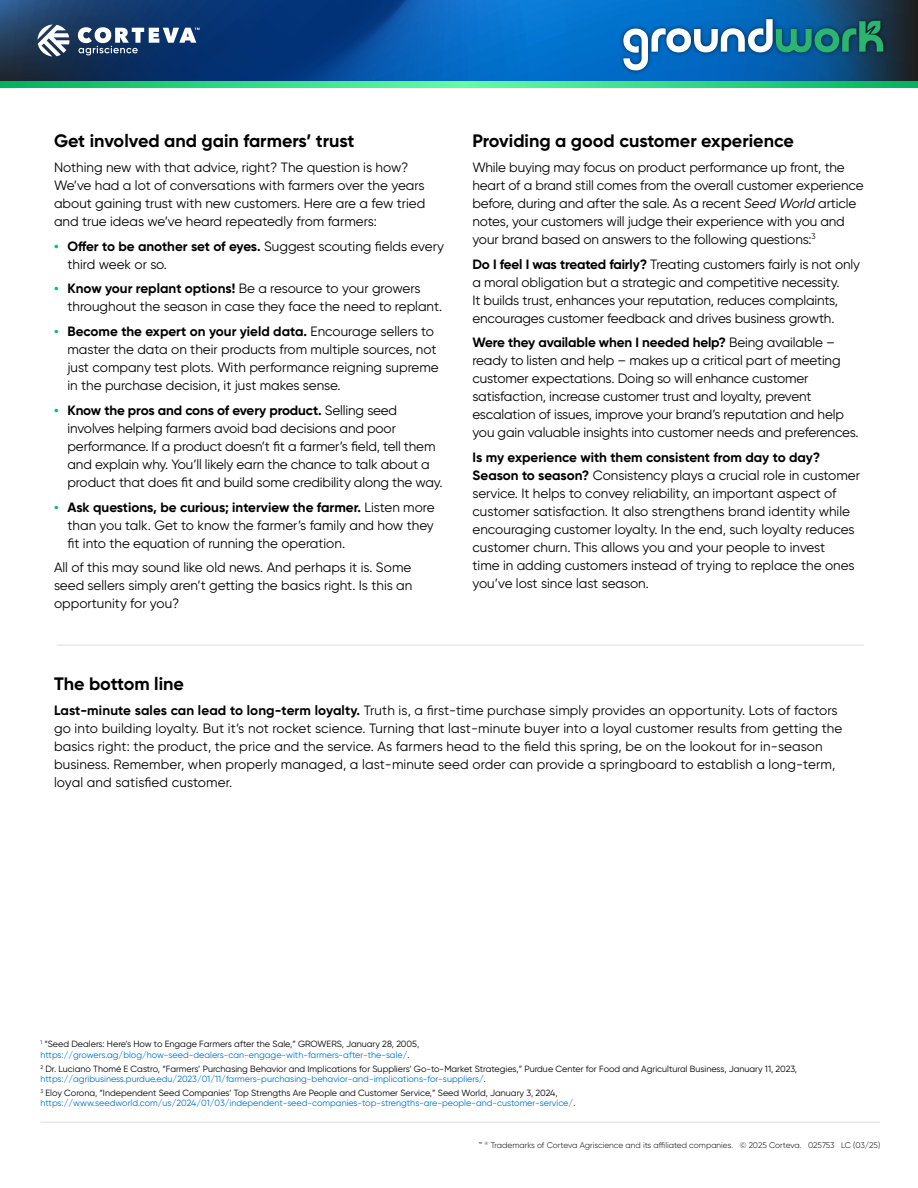
<style>
.page{position:relative;width:918px;height:1188px;background:#fff}
.page>*{position:absolute;margin:0;border:0;box-sizing:border-box;transform-origin:0 0}
.t1{font:700 18px "Gilroy";color:#000}
.t2{font:13.5px/18px "Gilroy";letter-spacing:-.01em;color:#000}
.t3{font:13.5px/18px "Gilroy";letter-spacing:.01em;color:#000}
.t4{font:9px/10.5px "Gilroy";color:#0072ce}
.t5{font:9px/10.5px "Gilroy";color:#000}
.t6{font:300 8.25px "Gilroy";color:#000}
.s1{font-weight:700;font-size:12.75px;color:#00bf6f}
.s2{font-weight:700}
.s3{font-style:italic}
.s4{color:#000}
.s5{color:#0072ce}
</style>
<div class="page">
<hr style="left:40px;top:1121px;width:840px;height:2px;background:#e6e8ea">
<hr style="left:57px;top:644px;width:807px;height:2px;background:#e6e8ea">
<svg style="left:0;top:0;width:918px;height:81px"></svg>
<svg style="left:38px;top:25px;width:31px;height:31px"></svg>
<svg style="left:78px;top:27px;width:121px;height:28px"></svg>
<div style="left:618px;top:14px;width:270px;height:61px;background:#000;opacity:.6"></div>
<svg style="left:623px;top:19px;width:260px;height:51px"></svg>
<svg style="left:0;top:81px;width:918px;height:7px"></svg>
<h1 class="t1" style="left:54px;top:130px;width:302px">Get involved and gain farmers’ trust</h1>
<p class="t2" style="left:54px;top:158px;width:373px">Nothing new with that advice, right? The question is how?<br>We’ve had a lot of conversations with farmers over the years about gaining trust with new customers. Here are a few tried and true ideas we’ve heard repeatedly from farmers:</p>
<p class="t2" style="left:68px;top:237px;width:378px;text-indent:-14px"><span class="s1">•</span> <span class="s2">Offer to be another set of eyes.</span> Suggest scouting fields every third week or so.</p>
<p class="t2" style="left:68px;top:280px;width:376px;text-indent:-14px"><span class="s1">•</span> <span class="s2">Know your replant options!</span> Be a resource to your growers throughout the season in case they face the need to replant.</p>
<p class="t2" style="left:68px;top:322px;width:373px;text-indent:-14px"><span class="s1">•</span> <span class="s2">Become the expert on your yield data.</span> Encourage sellers to master the data on their products from multiple sources, not just company test plots. With performance reigning supreme in the purchase decision, it just makes sense.</p>
<p class="t2" style="left:68px;top:401px;width:377px;text-indent:-14px"><span class="s1">•</span> <span class="s2">Know the pros and cons of every product.</span> Selling seed involves helping farmers avoid bad decisions and poor performance. If a product doesn’t fit a farmer’s field, tell them and explain why. You’ll likely earn the chance to talk about a product that does fit and build some credibility along the way.</p>
<p class="t2" style="left:68px;top:498px;width:369px;text-align:justify;text-indent:-14px"><span class="s1">•</span> <span class="s2">Ask questions, be curious; interview the farmer.</span> Listen more than you talk. Get to know the farmer’s family and how they fit into the equation of running the operation.</p>
<p class="t2" style="left:54px;top:559px;width:360px;text-align:justify">All of this may sound like old news. And perhaps it is. Some seed sellers simply aren’t getting the basics right. Is this an opportunity for you?</p>
<h1 class="t1" style="left:472px;top:130px;width:323px">Providing a good customer experience</h1>
<p class="t2" style="left:472px;top:158px;width:393px">While buying may focus on product performance up front, the heart of a brand still comes from the overall customer experience before, during and after the sale. As a recent <span class="s3">Seed World</span> article notes, your customers will judge their experience with you and your brand based on answers to the following questions:<sup>3</sup></p>
<p class="t2" style="left:472px;top:255px;width:389px"><span class="s2">Do I feel I was treated fairly?</span> Treating customers fairly is not only a moral obligation but a strategic and competitive necessity.<br>It builds trust, enhances your reputation, reduces complaints, encourages customer feedback and drives business growth.</p>
<p class="t2" style="left:472px;top:334px;width:388px"><span class="s2">Were they available when I needed help?</span> Being available – ready to listen and help – makes up a critical part of meeting customer expectations. Doing so will enhance customer satisfaction, increase customer trust and loyalty, prevent escalation of issues, improve your brand’s reputation and help you gain valuable insights into customer needs and preferences.</p>
<p class="t2" style="left:472px;top:448px;width:389px"><span class="s2">Is my experience with them consistent from day to day?<br>Season to season?</span> Consistency plays a crucial role in customer service. It helps to convey reliability, an important aspect of customer satisfaction. It also strengthens brand identity while encouraging customer loyalty. In the end, such loyalty reduces customer churn. This allows you and your people to invest<br>time in adding customers instead of trying to replace the ones you’ve lost since last season.</p>
<h1 class="t1" style="left:54px;top:673px;width:132px">The bottom line</h1>
<p class="t3" style="left:54px;top:701px;width:790px"><span class="s2">Last-minute sales can lead to long-term loyalty.</span> Truth is, a first-time purchase simply provides an opportunity. Lots of factors go into building loyalty. But it’s not rocket science. Turning that last-minute buyer into a loyal customer results from getting the basics right: the product, the price and the service. As farmers head to the field this spring, be on the lookout for in-season business. Remember, when properly managed, a last-minute seed order can provide a springboard to establish a long-term, loyal and satisfied customer.</p>
<p class="t4" style="left:40px;top:1039px;width:380px"><sup>1</sup> <span class="s4">“Seed Dealers: Here’s How to Engage Farmers after the Sale,” GROWERS, January 28, 2005, </span>https://growers.ag/blog/how-seed-dealers-can-engage-with-farmers-after-the-sale/<span class="s4">.</span></p>
<p class="t5" style="left:40px;top:1063px;width:758px"><sup>2</sup> Dr. Luciano Thomé E Castro, “Farmers’ Purchasing Behavior and Implications for Suppliers’ Go-to-Market Strategies,” Purdue Center for Food and Agricultural Business, January 11, 2023, <span class="s5">https://agribusiness.purdue.edu/2023/01/11/farmers-purchasing-behavior-and-implications-for-suppliers/</span>.</p>
<p class="t4" style="left:40px;top:1087px;width:536px"><sup>3</sup> <span class="s4">Eloy Corona, “Independent Seed Companies’ Top Strengths Are People and Customer Service,” Seed World, January 3, 2024, </span>https://www.seedworld.com/us/2024/01/03/independent-seed-companies-top-strengths-are-people-and-customer-service/<span class="s4">.</span></p>
<p class="t6" style="left:478px;top:1140px;width:403px">™ <sup>®</sup> Trademarks of Corteva Agriscience and its affiliated companies. © 2025 Corteva. 025753 LC (03/25)</p>
</div>
